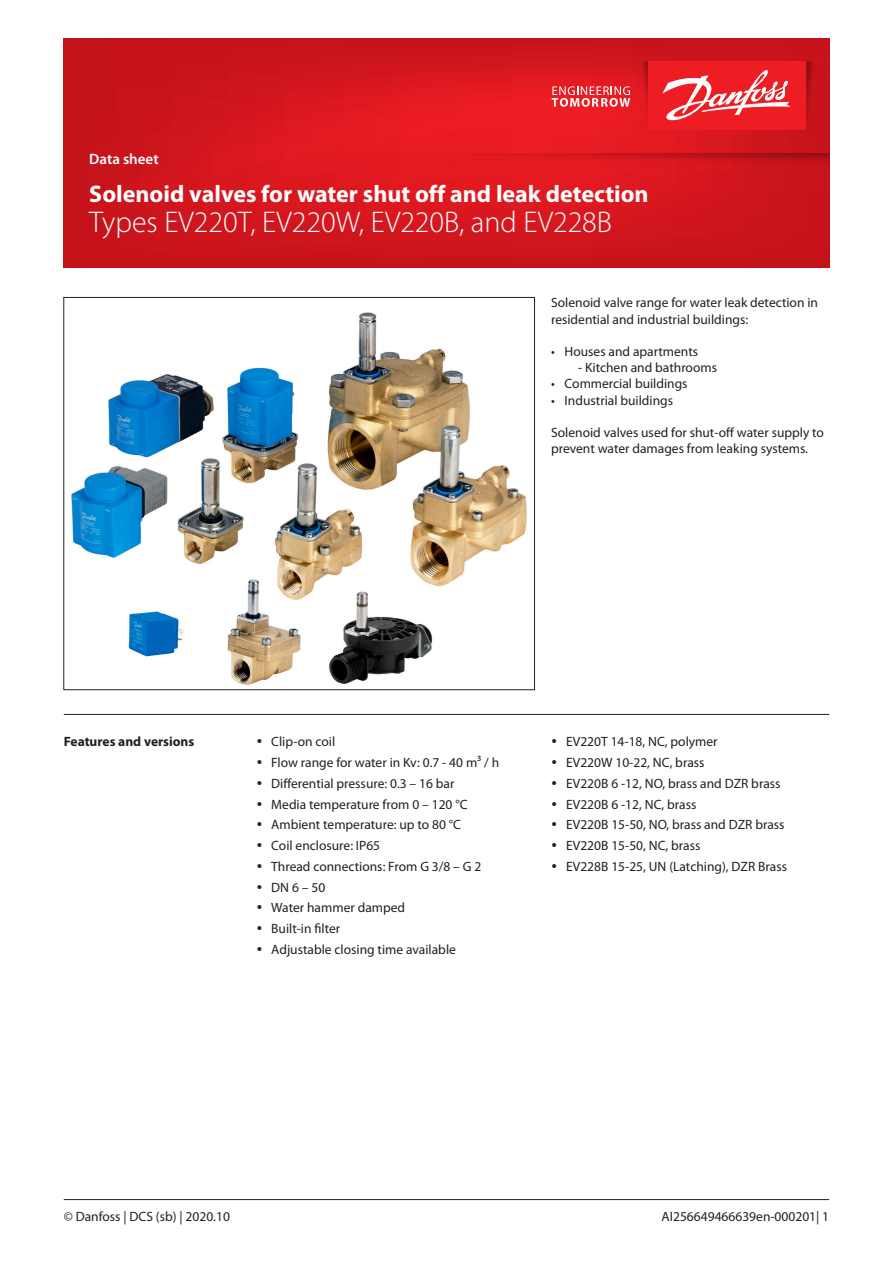
<style>
.page{position:relative;width:893px;height:1263px;background:#fff}
.page>*{position:absolute;margin:0;border:0;box-sizing:border-box;transform-origin:0 0}
.t1{font:300 30px "Myriad Pro";color:#fff}
.t2{font:700 24px "Myriad Pro";color:#fff}
.t3{font:600 15px "Myriad Pro";color:#fff}
.Introtext__page_1{font:13.5px/16.2px "Myriad Pro";color:#231f20}
.Subheader_for_TOC{font:700 13.5px "Myriad Pro";color:#231f20}
</style>
<div class="page">
<img style="left:71px;top:312px;width:456px;height:373px">
<svg style="left:64px;top:38px;width:765px;height:230px;background:#d3151d"></svg>
<svg style="left:806px;top:61px;width:13px;height:69px"></svg>
<svg style="left:636px;top:61px;width:12px;height:69px"></svg>
<div style="left:648px;top:61px;width:158px;height:69px;background:#ee1d23"></div>
<svg style="left:552px;top:86px;width:78px;height:21px;background:#f0696d"></svg>
<svg style="left:662px;top:70px;width:128px;height:51px"></svg>
<svg style="left:332px;top:153px;width:497px;height:13px;background:#d4171d"></svg>
<hr style="left:64px;top:714px;width:765px;height:1px;background:#231f20">
<hr style="left:64px;top:1199px;width:765px;height:1px;background:#231f20">
<p class="t3" style="left:89px;top:151px;width:71px">Data sheet</p>
<h2 class="t2" style="left:89px;top:181px;width:561px">Solenoid valves for water shut off and leak detection</h2>
<h1 class="t1" style="left:89px;top:206px;width:524px">Types EV220T, EV220W, EV220B, and EV228B</h1>
<p class="Introtext__page_1" style="left:551px;top:295px;width:268px">Solenoid valve range for water leak detection in residential and industrial buildings:</p>
<p class="Introtext__page_1" style="left:551px;top:344px;width:149px">• Houses and apartments</p>
<p class="Introtext__page_1" style="left:578px;top:360px;width:140px">- Kitchen and bathrooms</p>
<p class="Introtext__page_1" style="left:551px;top:376px;width:138px">• Commercial buildings</p>
<p class="Introtext__page_1" style="left:551px;top:392px;width:124px">• Industrial buildings</p>
<p class="Introtext__page_1" style="left:551px;top:425px;width:274px">Solenoid valves used for shut-off water supply to prevent water damages from leaking systems.</p>
<p class="Subheader_for_TOC" style="left:64px;top:734px;width:132px">Features and versions</p>
<p class="Introtext__page_1" style="left:271px;top:734px;width:65px">Clip-on coil</p>
<p class="Introtext__page_1" style="left:271px;top:755px;width:229px">Flow range for water in Kv: 0.7 - 40 m³ / h</p>
<p class="Introtext__page_1" style="left:271px;top:775px;width:185px">Differential pressure: 0.3 – 16 bar</p>
<p class="Introtext__page_1" style="left:271px;top:796px;width:198px">Media temperature from 0 – 120 °C</p>
<p class="Introtext__page_1" style="left:271px;top:817px;width:191px">Ambient temperature: up to 80 °C</p>
<p class="Introtext__page_1" style="left:271px;top:838px;width:110px">Coil enclosure: IP65</p>
<p class="Introtext__page_1" style="left:271px;top:858px;width:212px">Thread connections: From G 3/8 – G 2</p>
<p class="Introtext__page_1" style="left:271px;top:879px;width:55px">DN 6 – 50</p>
<p class="Introtext__page_1" style="left:271px;top:900px;width:135px">Water hammer damped</p>
<p class="Introtext__page_1" style="left:271px;top:921px;width:70px">Built-in filter</p>
<p class="Introtext__page_1" style="left:271px;top:941px;width:186px">Adjustable closing time available</p>
<p class="Introtext__page_1" style="left:566px;top:734px;width:153px">EV220T 14-18, NC, polymer</p>
<p class="Introtext__page_1" style="left:566px;top:755px;width:140px">EV220W 10-22, NC, brass</p>
<p class="Introtext__page_1" style="left:566px;top:775px;width:216px">EV220B 6 -12, NO, brass and DZR brass</p>
<p class="Introtext__page_1" style="left:566px;top:796px;width:132px">EV220B 6 -12, NC, brass</p>
<p class="Introtext__page_1" style="left:566px;top:817px;width:220px">EV220B 15-50, NO, brass and DZR brass</p>
<p class="Introtext__page_1" style="left:566px;top:838px;width:136px">EV220B 15-50, NC, brass</p>
<p class="Introtext__page_1" style="left:566px;top:858px;width:222px">EV228B 15-25, UN (Latching), DZR Brass</p>
<p class="Introtext__page_1" style="left:64px;top:1208px;width:168px">© Danfoss | DCS (sb) | 2020.10</p>
<p class="Introtext__page_1" style="left:662px;top:1208px;width:169px">AI256649466639en-000201| 1</p>
</div>
